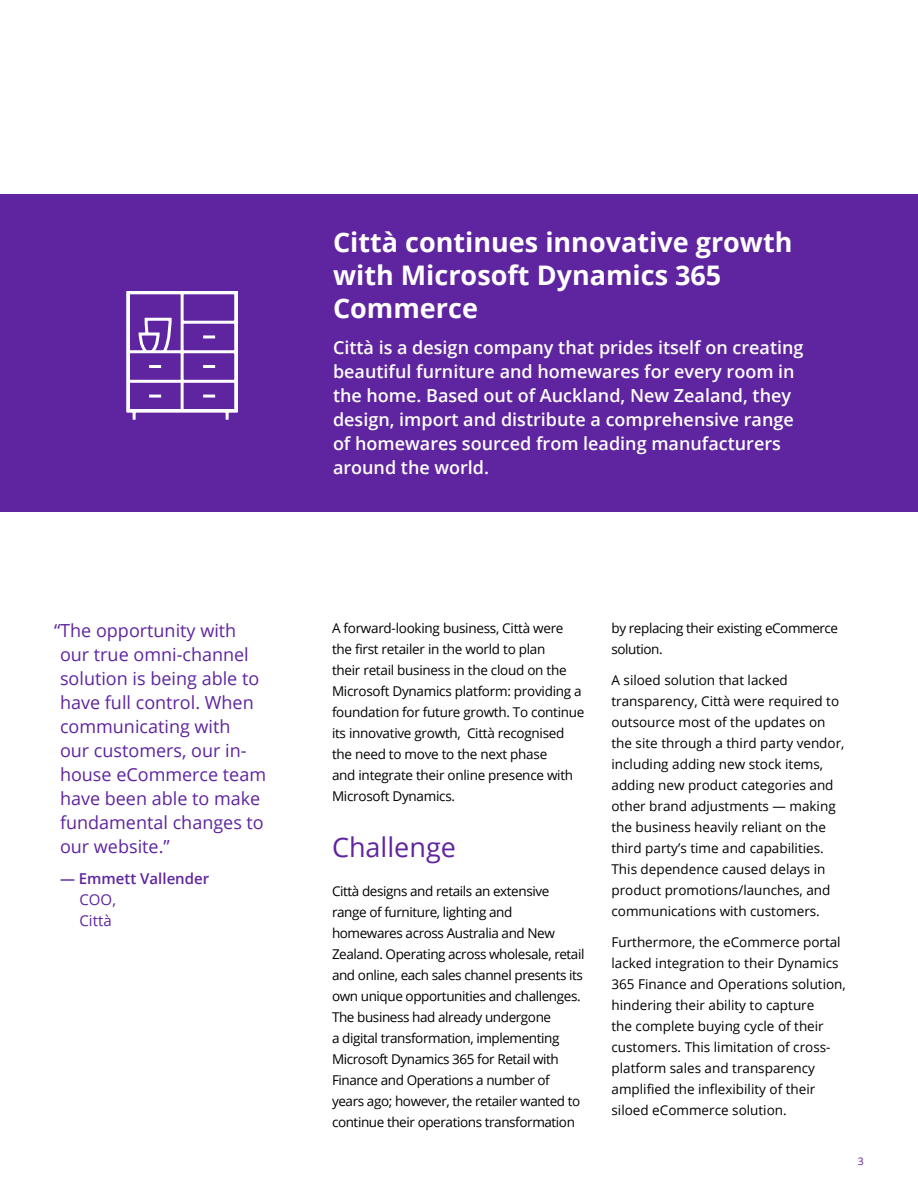
<style>
.page{position:relative;width:918px;height:1188px;background:#fff}
.page>*{position:absolute;margin:0;border:0;box-sizing:border-box;transform-origin:0 0}
.p_3_Purple_Bar_Headl{font:700 27px/33px "Open Sans";color:#fff}
.Head_1__large_purple{font:27px "Open Sans";color:#5f249f}
.p_3_Purple_Bar_body{font:600 18px/24px "Open Sans";color:#fff}
.Box_Small_Hanging_Qu{font:18px/24px "Open Sans";color:#5f249f}
.Small_quote_attribut{font:600 15px "Open Sans";color:#5f249f}
.Small_quote_attriute{font:15px/21px "Open Sans";color:#5f249f}
.Body_Copy_Regular_9{font:13.5px/21px "Open Sans";letter-spacing:-.02em;color:#000}
.Body_Copy_Regular_9-2{font:13.5px/21px "Open Sans";color:#000}
.t1{font:10.5px "Open Sans";color:#5f249f}
</style>
<div class="page">
<div style="left:0;top:194px;width:918px;height:318px;background:#5f249f"></div>
<svg style="left:126px;top:291px;width:112px;height:129px"></svg>
<p class="Box_Small_Hanging_Qu" style="left:60px;top:618px;width:208px;text-indent:-6px">“The opportunity with our true omni-channel solution is being able to have full control. When communicating with<br>our customers, our in&shy;house eCommerce team have been able to make fundamental changes to our website.”</p>
<p class="Small_quote_attribut" style="left:60px;top:868px;width:151px">— Emmett Vallender</p>
<p class="Small_quote_attriute" style="left:80px;top:889px;width:38px">COO,<br>Città</p>
<p class="p_3_Purple_Bar_Headl" style="left:333px;top:226px;width:461px">Città continues innovative growth with Microsoft Dynamics 365<br>Commerce</p>
<p class="p_3_Purple_Bar_body" style="left:333px;top:336px;width:472px">Città is a design company that prides itself on creating beautiful furniture and homewares for every room in the home. Based out of Auckland, New Zealand, they design, import and distribute a comprehensive range of homewares sourced from leading manufacturers around the world.</p>
<p class="Body_Copy_Regular_9" style="left:332px;top:617px;width:254px">A forward-looking business, Città were the first retailer in the world to plan<br>their retail business in the cloud on the Microsoft Dynamics platform: providing a foundation for future growth. To continue its innovative growth, Città recognised the need to move to the next phase<br>and integrate their online presence with Microsoft Dynamics.</p>
<p class="Head_1__large_purple" style="left:332px;top:829px;width:125px">Challenge</p>
<p class="Body_Copy_Regular_9" style="left:332px;top:881px;width:254px">Città designs and retails an extensive range of furniture, lighting and homewares across Australia and New Zealand. Operating across wholesale, retail and online, each sales channel presents its own unique opportunities and challenges.<br>The business had already undergone<br>a digital transformation, implementing Microsoft Dynamics 365 for Retail with Finance and Operations a number of years ago; however, the retailer wanted to continue their operations transformation</p>
<p class="Body_Copy_Regular_9" style="left:612px;top:617px;width:228px">by replacing their existing eCommerce solution.</p>
<p class="Body_Copy_Regular_9-2" style="left:612px;top:669px;width:235px">A siloed solution that lacked transparency, Città were required to outsource most of the updates on the site through a third party vendor, including adding new stock items, adding new product categories and other brand adjustments — making the business heavily reliant on the third party’s time and capabilities.<br>This dependence caused delays in product promotions/launches, and communications with customers.</p>
<p class="Body_Copy_Regular_9-2" style="left:612px;top:931px;width:236px">Furthermore, the eCommerce portal lacked integration to their Dynamics 365 Finance and Operations solution, hindering their ability to capture<br>the complete buying cycle of their customers. This limitation of cross&shy;platform sales and transparency amplified the inflexibility of their siloed eCommerce solution.</p>
<p class="t1" style="left:858px;top:1154px;width:8px">3</p>
</div>
